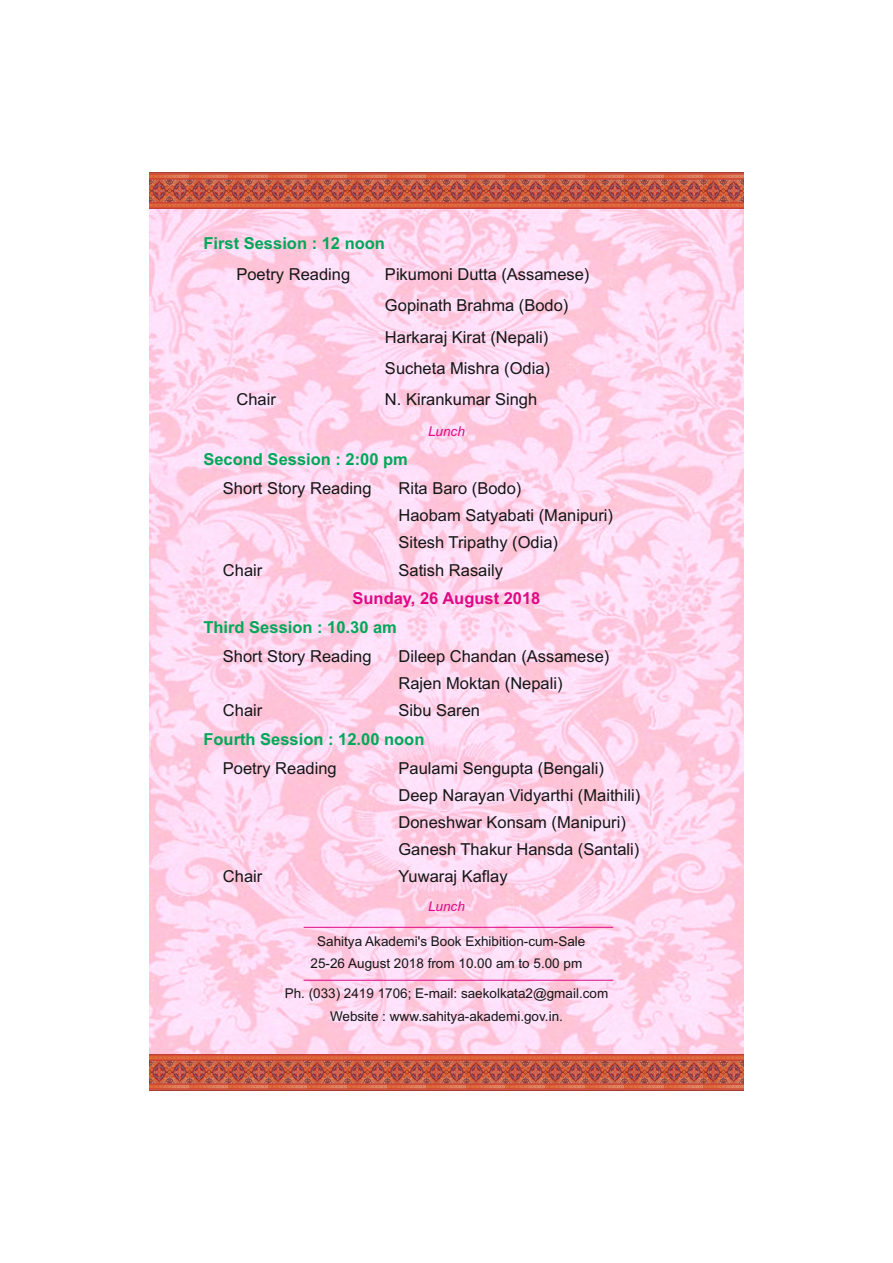
<style>
.page{position:relative;width:893px;height:1263px;background:#fff}
.page>*{position:absolute;margin:0;border:0;box-sizing:border-box;transform-origin:0 0}
.t1{font:16.5px/27.2px "Arial";color:#151616}
.t2{font:700 16.5px "Arial";color:#00a759}
.t3{font:700 16.5px "Arial";color:#e10886}
.t4{font:13.5px/21.8px "Arial";color:#151616;text-align:center}
.t5{font:italic 13.5px "Arial";color:#e10886}
</style>
<div class="page">
<img style="left:149px;top:208px;width:594px;height:847px">
<img style="left:149px;top:172px;width:594px;height:36px">
<img style="left:149px;top:1055px;width:594px;height:35px">
<hr style="left:304px;top:980px;width:309px;height:1px;background:#e10886">
<hr style="left:304px;top:927px;width:309px;height:1px;background:#e10886">
<p class="t2" style="left:203px;top:237px;width:183px">First Session : 12 noon</p>
<p class="t1" style="left:236px;top:262px;width:115px">Poetry Reading</p>
<p class="t1" style="left:385px;top:260px;width:206px;line-height:31.2px">Pikumoni Dutta (Assamese)<br>Gopinath Brahma (Bodo)<br>Harkaraj Kirat (Nepali)<br>Sucheta Mishra (Odia)</p>
<p class="t1" style="left:236px;top:387px;width:41px">Chair</p>
<p class="t1" style="left:385px;top:387px;width:154px">N. Kirankumar Singh</p>
<p class="t2" style="left:203px;top:453px;width:206px">Second Session : 2:00 pm</p>
<p class="t5" style="left:428px;top:427px;width:38px">Lunch</p>
<p class="t1" style="left:223px;top:476px;width:150px">Short Story Reading</p>
<p class="t1" style="left:398px;top:476px;width:216px">Rita Baro (Bodo)<br>Haobam Satyabati (Manipuri)<br>Sitesh Tripathy (Odia)</p>
<p class="t1" style="left:223px;top:558px;width:41px">Chair</p>
<p class="t1" style="left:398px;top:558px;width:106px">Satish Rasaily</p>
<p class="t3" style="left:352px;top:592px;width:189px">Sunday, 26 August 2018</p>
<p class="t2" style="left:203px;top:621px;width:195px">Third Session : 10.30 am</p>
<p class="t1" style="left:223px;top:644px;width:150px">Short Story Reading</p>
<p class="t1" style="left:398px;top:644px;width:212px">Dileep Chandan (Assamese)<br>Rajen Moktan (Nepali)</p>
<p class="t1" style="left:223px;top:698px;width:41px">Chair</p>
<p class="t1" style="left:398px;top:698px;width:83px">Sibu Saren</p>
<p class="t2" style="left:203px;top:733px;width:222px">Fourth Session : 12.00 noon</p>
<p class="t1" style="left:223px;top:756px;width:115px">Poetry Reading</p>
<p class="t1" style="left:398px;top:756px;width:243px">Paulami Sengupta (Bengali)<br>Deep Narayan Vidyarthi (Maithili)<br>Doneshwar Konsam (Manipuri)<br>Ganesh Thakur Hansda (Santali)</p>
<p class="t1" style="left:223px;top:865px;width:41px">Chair</p>
<p class="t1" style="left:398px;top:865px;width:111px">Yuwaraj Kaflay</p>
<p class="t5" style="left:428px;top:901px;width:38px">Lunch</p>
<p class="t4" style="left:311px;top:932px;width:276px">Sahitya Akademi's Book Exhibition-cum-Sale<br>25-26 August 2018 from 10.00 am to 5.00 pm</p>
<p class="t4" style="left:285px;top:983px;width:325px;line-height:23px">Ph. (033) 2419 1706; E-mail: saekolkata2@gmail.com<br>Website : www.sahitya-akademi.gov.in.</p>
</div>
